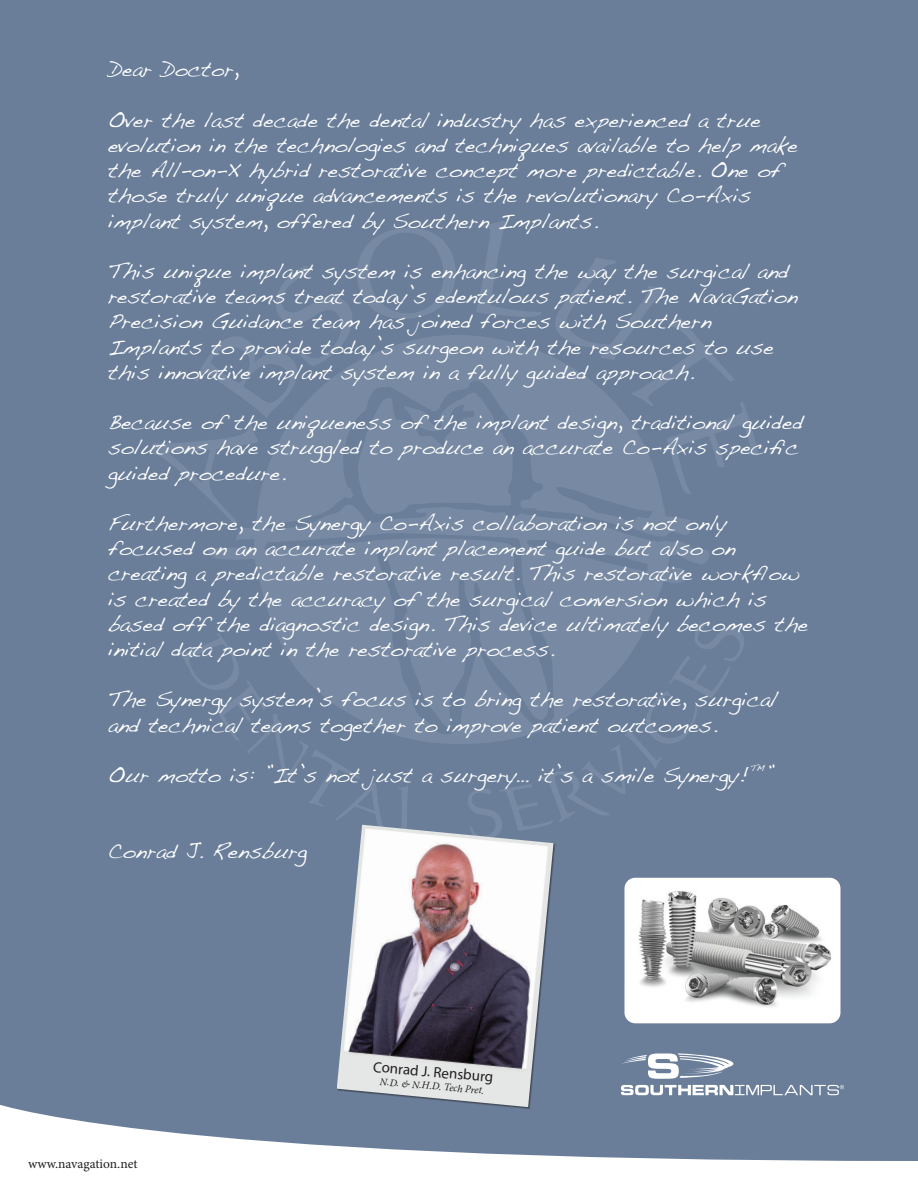
<style>
.page{position:relative;width:918px;height:1188px;background:#6a7e9a}
.page>*{position:absolute;margin:0;border:0;box-sizing:border-box;transform-origin:0 0}
.t1{font:21px/25.2px "Handwriting Dakota";color:#fff}
.t2{font:15px "Myriad Pro";color:#231f20}
.t3{font:13.5px "Minion Pro";color:#231f20}
.t4{font:italic 10.5px "Minion Pro";color:#231f20}
.t5{font:8.7px "Handwriting Dakota";color:#fff}
</style>
<div class="page">
<svg style="left:0;top:1105px;width:918px;height:83px"></svg>
<svg style="left:152px;top:221px;width:389px;height:263px"></svg>
<svg style="left:556px;top:258px;width:202px;height:209px"></svg>
<svg style="left:399px;top:786px;width:9px;height:39px"></svg>
<svg style="left:468px;top:629px;width:276px;height:196px"></svg>
<svg style="left:179px;top:650px;width:203px;height:175px"></svg>
<svg style="left:195px;top:320px;width:525px;height:440px;fill:#788aa3"></svg>
<img style="left:337px;top:825px;width:217px;height:282px">
<svg style="left:622px;top:1053px;width:111px;height:26px"></svg>
<svg style="left:621px;top:1085px;width:223px;height:10px"></svg>
<img style="left:624px;top:878px;width:216px;height:145px">
<p class="t1" style="left:108px;top:56px;width:132px">Dear Doctor,</p>
<p class="t1" style="left:108px;top:107px;width:691px">Over the last decade the dental industry has experienced a true evolution in the technologies and techniques available to help make the All-on-X hybrid restorative concept more predictable. One of those truly unique advancements is the revolutionary Co-Axis implant system, offered by Southern Implants.</p>
<p class="t1" style="left:108px;top:258px;width:691px">This unique implant system is enhancing the way the surgical and restorative teams treat today’s edentulous patient. The NavaGation Precision Guidance team has joined forces with Southern Implants to provide today’s surgeon with the resources to use this innovative implant system in a fully guided approach.</p>
<p class="t1" style="left:108px;top:409px;width:697px">Because of the uniqueness of the implant design, traditional guided solutions have struggled to produce an accurate Co-Axis specific guided procedure.</p>
<p class="t1" style="left:108px;top:510px;width:702px">Furthermore, the Synergy Co-Axis collaboration is not only focused on an accurate implant placement guide but also on creating a predictable restorative result. This restorative workflow is created by the accuracy of the surgical conversion which is based off the diagnostic design. This device ultimately becomes the initial data point in the restorative process.</p>
<p class="t1" style="left:108px;top:686px;width:671px">The Synergy system’s focus is to bring the restorative, surgical and technical teams together to improve patient outcomes.</p>
<p class="t1" style="left:108px;top:762px;width:642px">Our motto is: ”It’s not just a surgery… it’s a smile Synergy!</p>
<p class="t5" style="left:750px;top:763px;width:15px">TM</p>
<p class="t1" style="left:764px;top:762px;width:11px">”</p>
<p class="t1" style="left:108px;top:838px;width:200px">Conrad J. Rensburg</p>
<p class="t3" style="left:28px;top:1154px;width:111px">www.navagation.net</p>
<p class="t2" style="left:374px;top:1057px;width:122px;rotate:5deg">Conrad J. Rensburg</p>
<p class="t4" style="left:381px;top:1074px;width:106px;rotate:5deg">N.D. &amp; N.H.D. Tech Pret.</p>
</div>
